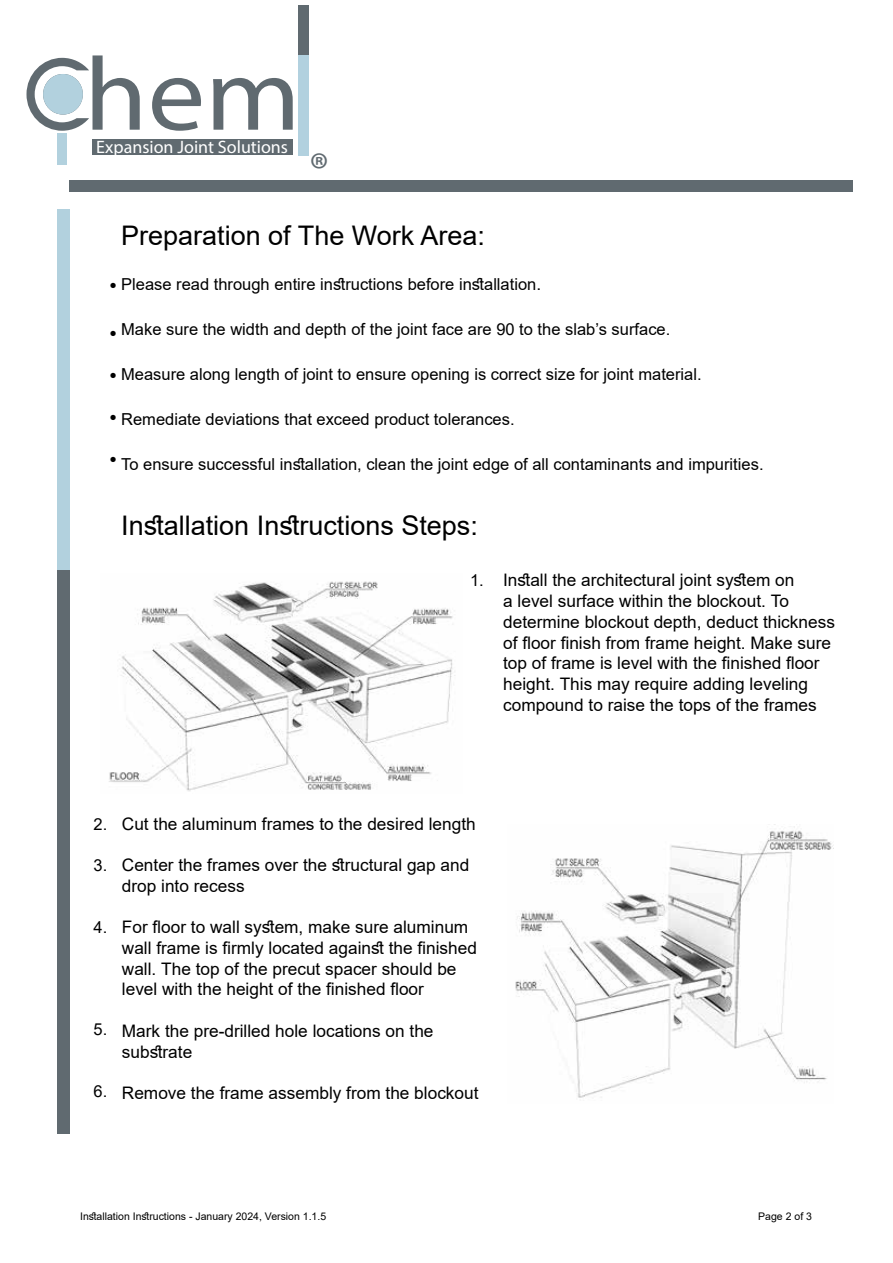
<style>
.page{position:relative;width:893px;height:1263px;background:#fff}
.page>*{position:absolute;margin:0;border:0;box-sizing:border-box;transform-origin:0 0}
.t1{font:46.35px "Myriad Pro";color:#606a70}
.t2{font:27px "Arial";color:#000}
.t3{font:18px "Myriad Pro";color:#fff}
.t4{font:17.25px/20.7px "Arial";color:#000}
.t5{font:16.5px "Arial";color:#000}
.t6{font:10.5px "Arial";color:#000}
.s1{font-size:17.25px}
</style>
<div class="page">
<svg style="left:26px;top:55px;width:267px;height:76px"></svg>
<div style="left:57px;top:134px;width:10px;height:31px;background:#b2d1de"></div>
<div style="left:298px;top:5px;width:10px;height:50px;background:#606a70"></div>
<div style="left:298px;top:55px;width:10px;height:101px;background:#b2d1df"></div>
<div style="left:43px;top:74px;width:40px;height:41px;background:#b2d1de;border-radius:50%"></div>
<div style="left:93px;top:139px;width:200px;height:16px;background:#606a70"></div>
<div style="left:69px;top:180px;width:784px;height:12px;background:#606a70"></div>
<div style="left:57px;top:209px;width:12px;height:362px;background:#b2d1de"></div>
<div style="left:57px;top:571px;width:12px;height:563px;background:#606a70"></div>
<img style="left:109px;top:581px;width:346px;height:210px">
<img style="left:515px;top:826px;width:318px;height:272px">
<p class="t3" style="left:96px;top:135px;width:193px">Expansion Joint Solutions</p>
<h1 class="t1" style="left:309px;top:141px;width:21px">®</h1>
<h2 class="t2" style="left:121px;top:217px;width:365px">Preparation of The Work Area:</h2>
<p class="t5" style="left:121px;top:273px;width:422px">Please read through entire instructions before installation<span class="s1">.</span></p>
<p class="t5" style="left:121px;top:318px;width:551px">Make sure the width and depth of the joint face are 90 to the slab’s surface.</p>
<p class="t5" style="left:121px;top:363px;width:582px">Measure along length of joint to ensure opening is correct size for joint material.</p>
<p class="t5" style="left:121px;top:408px;width:395px">Remediate deviations that exceed product tolerances.</p>
<p class="t5" style="left:121px;top:453px;width:644px">To ensure successful installation, clean the joint edge of all contaminants and impurities.</p>
<h2 class="t2" style="left:121px;top:507px;width:358px">Installation Instructions Steps:</h2>
<p class="t5" style="left:470px;top:569px;width:15px">1.</p>
<p class="t4" style="left:503px;top:570px;width:333px">Install the architectural joint system on<br>a level surface within the blockout. To determine blockout depth, deduct thickness of floor finish from frame height. Make sure top of frame is level with the finished floor height. This may require adding leveling compound to raise the tops of the frames</p>
<p class="t5" style="left:94px;top:813px;width:15px">2.</p>
<p class="t5" style="left:94px;top:854px;width:15px">3.</p>
<p class="t5" style="left:94px;top:915px;width:15px">4.</p>
<p class="t5" style="left:94px;top:1018px;width:15px">5.</p>
<p class="t5" style="left:94px;top:1079px;width:15px">6.</p>
<p class="t4" style="left:122px;top:813px;width:355px">Cut the aluminum frames to the desired length</p>
<p class="t4" style="left:122px;top:855px;width:349px">Center the frames over the structural gap and drop into recess</p>
<p class="t4" style="left:122px;top:917px;width:357px">For floor to wall system, make sure aluminum wall frame is firmly located against the finished wall. The top of the precut spacer should be level with the height of the finished floor</p>
<p class="t4" style="left:122px;top:1020px;width:313px">Mark the pre-drilled hole locations on the substrate</p>
<p class="t4" style="left:122px;top:1082px;width:358px">Remove the frame assembly from the blockout</p>
<p class="t6" style="left:80px;top:1209px;width:248px">Installation Instructions - January 2024, Version 1.1.5</p>
<p class="t6" style="left:758px;top:1209px;width:55px">Page 2 of 3</p>
</div>
